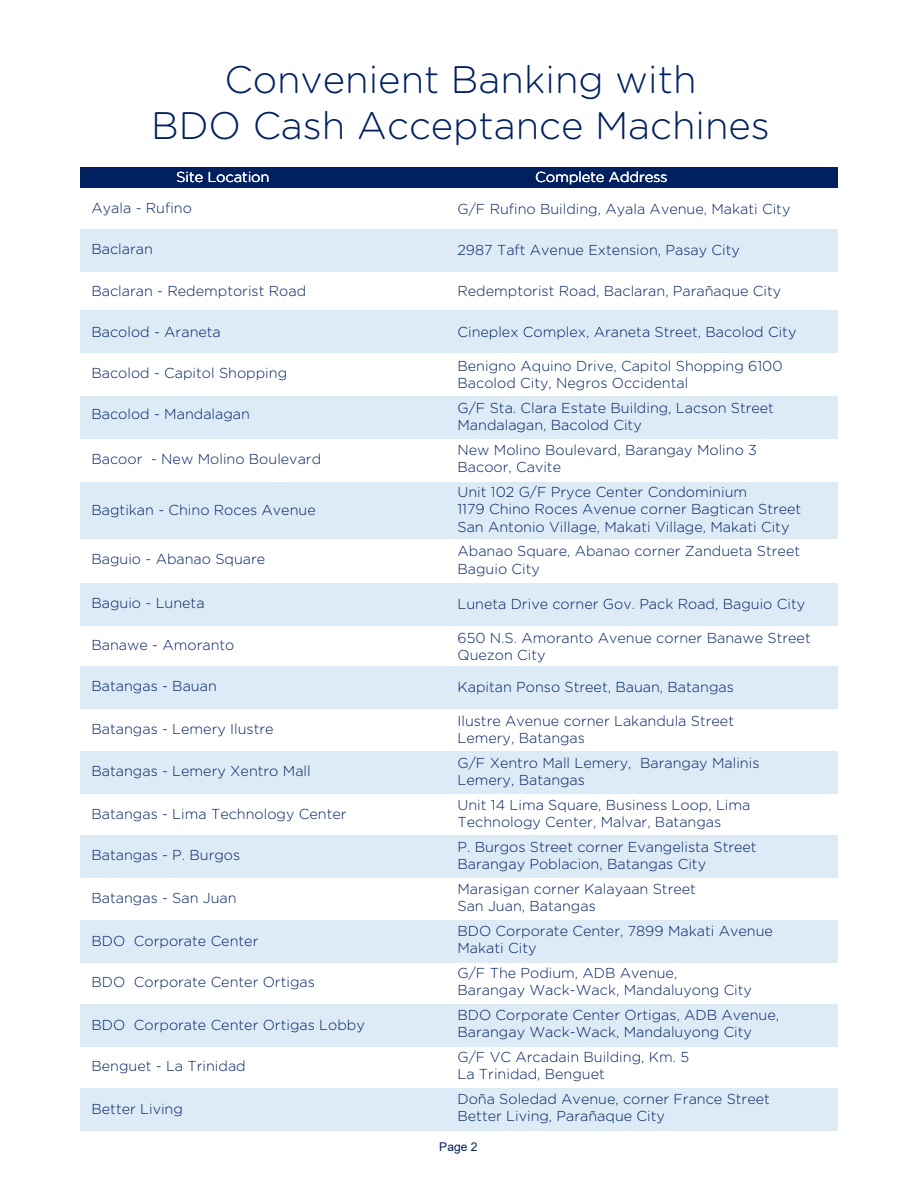
<style>
.page{position:relative;width:918px;height:1188px;background:#fff}
.page>*{position:absolute;margin:0;border:0;box-sizing:border-box;transform-origin:0 0}
.t1{font:300 38.4px/45.9px "Gotham Rounded";color:#002060;text-align:center}
.t2{font:300 14.4px/17.2px "Gotham Rounded";color:#002060}
.t3{font:300 14.4px "Gotham Rounded";color:#fff}
.t4{font:12px "Arial";color:#002060}
</style>
<div class="page">
<div style="left:80px;top:167px;width:758px;height:20px;background:#002060"></div>
<div style="left:80px;top:229px;width:758px;height:42px;background:#ddebf7"></div>
<div style="left:80px;top:310px;width:758px;height:42px;background:#ddebf7"></div>
<div style="left:80px;top:396px;width:758px;height:43px;background:#ddebf7"></div>
<div style="left:80px;top:583px;width:758px;height:42px;background:#ddebf7"></div>
<div style="left:80px;top:666px;width:758px;height:43px;background:#ddebf7"></div>
<div style="left:80px;top:751px;width:758px;height:42px;background:#ddebf7"></div>
<div style="left:80px;top:835px;width:758px;height:42px;background:#ddebf7"></div>
<div style="left:80px;top:920px;width:758px;height:42px;background:#ddebf7"></div>
<div style="left:80px;top:1005px;width:758px;height:42px;background:#ddebf7"></div>
<div style="left:80px;top:1089px;width:758px;height:42px;background:#ddebf7"></div>
<div style="left:80px;top:482px;width:758px;height:56px;background:#ddebf7"></div>
<h1 class="t1" style="left:151px;top:55px;width:620px">Convenient Banking with<br>BDO Cash Acceptance Machines</h1>
<p class="t3" style="left:176px;top:167px;width:95px">Site Location</p>
<p class="t3" style="left:536px;top:167px;width:134px">Complete Address</p>
<p class="t2" style="left:91px;top:199px;width:102px">Ayala - Rufino</p>
<p class="t2" style="left:91px;top:240px;width:63px">Baclaran</p>
<p class="t2" style="left:91px;top:281px;width:216px">Baclaran - Redemptorist Road</p>
<p class="t2" style="left:91px;top:322px;width:131px">Bacolod - Araneta</p>
<p class="t2" style="left:91px;top:364px;width:197px">Bacolod - Capitol Shopping</p>
<p class="t2" style="left:91px;top:405px;width:160px">Bacolod - Mandalagan</p>
<p class="t2" style="left:91px;top:449px;width:231px">Bacoor - New Molino Boulevard</p>
<p class="t2" style="left:91px;top:501px;width:226px">Bagtikan - Chino Roces Avenue</p>
<p class="t2" style="left:91px;top:550px;width:175px">Baguio - Abanao Square</p>
<p class="t2" style="left:91px;top:594px;width:115px">Baguio - Luneta</p>
<p class="t2" style="left:91px;top:635px;width:145px">Banawe - Amoranto</p>
<p class="t2" style="left:91px;top:677px;width:127px">Batangas - Bauan</p>
<p class="t2" style="left:91px;top:719px;width:184px">Batangas - Lemery Ilustre</p>
<p class="t2" style="left:91px;top:762px;width:221px">Batangas - Lemery Xentro Mall</p>
<p class="t2" style="left:91px;top:805px;width:257px">Batangas - Lima Technology Center</p>
<p class="t2" style="left:91px;top:846px;width:150px">Batangas - P. Burgos</p>
<p class="t2" style="left:91px;top:889px;width:147px">Batangas - San Juan</p>
<p class="t2" style="left:91px;top:932px;width:168px">BDO Corporate Center</p>
<p class="t2" style="left:91px;top:973px;width:225px">BDO Corporate Center Ortigas</p>
<p class="t2" style="left:91px;top:1016px;width:275px">BDO Corporate Center Ortigas Lobby</p>
<p class="t2" style="left:91px;top:1057px;width:156px">Benguet - La Trinidad</p>
<p class="t2" style="left:91px;top:1100px;width:93px">Better Living</p>
<p class="t2" style="left:457px;top:199px;width:335px">G/F Rufino Building, Ayala Avenue, Makati City</p>
<p class="t2" style="left:457px;top:240px;width:284px">2987 Taft Avenue Extension, Pasay City</p>
<p class="t2" style="left:457px;top:282px;width:325px">Redemptorist Road, Baclaran, Parañaque City</p>
<p class="t2" style="left:457px;top:323px;width:341px">Cineplex Complex, Araneta Street, Bacolod City</p>
<p class="t2" style="left:457px;top:357px;width:327px">Benigno Aquino Drive, Capitol Shopping 6100<br>Bacolod City, Negros Occidental</p>
<p class="t2" style="left:457px;top:399px;width:318px">G/F Sta. Clara Estate Building, Lacson Street<br>Mandalagan, Bacolod City</p>
<p class="t2" style="left:457px;top:441px;width:301px">New Molino Boulevard, Barangay Molino 3<br>Bacoor, Cavite</p>
<p class="t2" style="left:457px;top:483px;width:345px">Unit 102 G/F Pryce Center Condominium<br>1179 Chino Roces Avenue corner Bagtican Street<br>San Antonio Village, Makati Village, Makati City</p>
<p class="t2" style="left:457px;top:542px;width:344px">Abanao Square, Abanao corner Zandueta Street<br>Baguio City</p>
<p class="t2" style="left:457px;top:595px;width:349px">Luneta Drive corner Gov. Pack Road, Baguio City</p>
<p class="t2" style="left:457px;top:628px;width:355px">650 N.S. Amoranto Avenue corner Banawe Street<br>Quezon City</p>
<p class="t2" style="left:457px;top:678px;width:278px">Kapitan Ponso Street, Bauan, Batangas</p>
<p class="t2" style="left:457px;top:712px;width:278px">Ilustre Avenue corner Lakandula Street<br>Lemery, Batangas</p>
<p class="t2" style="left:457px;top:754px;width:304px">G/F Xentro Mall Lemery, Barangay Malinis<br>Lemery, Batangas</p>
<p class="t2" style="left:457px;top:796px;width:294px">Unit 14 Lima Square, Business Loop, Lima<br>Technology Center, Malvar, Batangas</p>
<p class="t2" style="left:457px;top:838px;width:301px">P. Burgos Street corner Evangelista Street<br>Barangay Poblacion, Batangas City</p>
<p class="t2" style="left:457px;top:880px;width:240px">Marasigan corner Kalayaan Street<br>San Juan, Batangas</p>
<p class="t2" style="left:457px;top:922px;width:317px">BDO Corporate Center, 7899 Makati Avenue<br>Makati City</p>
<p class="t2" style="left:457px;top:964px;width:296px">G/F The Podium, ADB Avenue,<br>Barangay Wack-Wack, Mandaluyong City</p>
<p class="t2" style="left:457px;top:1006px;width:323px">BDO Corporate Center Ortigas, ADB Avenue,<br>Barangay Wack-Wack, Mandaluyong City</p>
<p class="t2" style="left:457px;top:1048px;width:233px">G/F VC Arcadain Building, Km. 5<br>La Trinidad, Benguet</p>
<p class="t2" style="left:457px;top:1090px;width:314px">Doña Soledad Avenue, corner France Street<br>Better Living, Parañaque City</p>
<p class="t4" style="left:439px;top:1138px;width:40px">Page 2</p>
</div>
